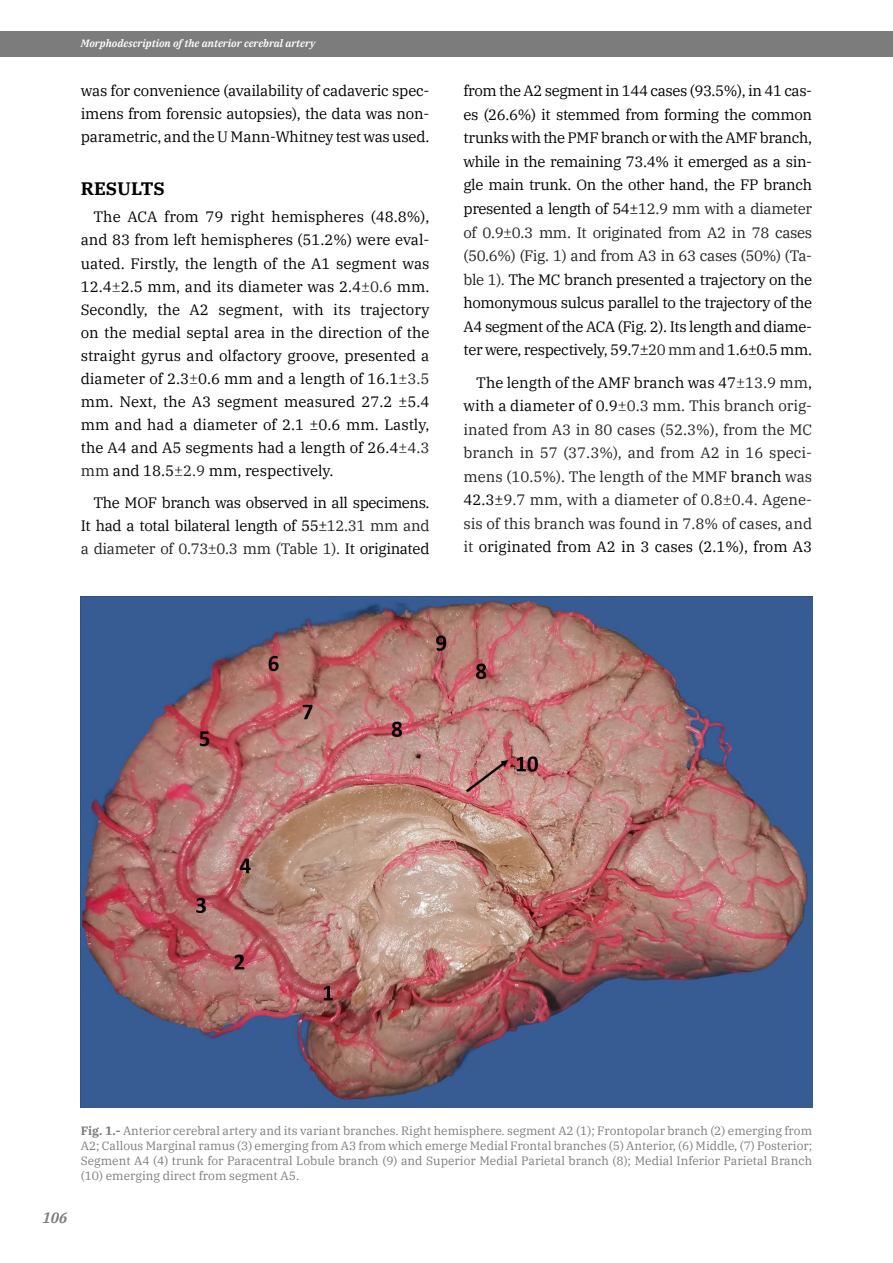
<style>
.page{position:relative;width:893px;height:1263px;background:#fff}
.page>*{position:absolute;margin:0;border:0;box-sizing:border-box;transform-origin:0 0}
.t1{font:700 18px "IBM Plex Serif";color:#000}
.t2{font:15px/23.1px "IBM Plex Serif";letter-spacing:-.025em;color:#000;text-align:justify}
.t3{font:15px/23.5px "IBM Plex Serif";color:#222;text-align:justify}
.t4{font:italic 600 15px "IBM Plex Serif";color:#7c7c7c}
.t5{font:12px/15px "IBM Plex Serif";color:#7c7c7c;text-align:justify}
.t6{font:italic 600 10.5px "IBM Plex Serif";color:#fff}
.s1{color:#222}
.s2{color:#000}
.s3{font-weight:700}
</style>
<div class="page">
<div style="left:0;top:31px;width:893px;height:25px;background:#7c7c7c"></div>
<img style="left:81px;top:596px;width:731px;height:511px">
<p class="t6" style="left:81px;top:35px;width:236px">Morphodescription of the anterior cerebral artery</p>
<p class="t2" style="left:81px;top:78px;width:350px">was for convenience (availability of cadaveric spec&shy;imens from forensic autopsies), the data was non&shy;parametric, and the U Mann-Whitney test was used.</p>
<p class="t1" style="left:81px;top:174px;width:86px">RESULTS</p>
<p class="t2" style="left:81px;top:204px;width:350px;text-indent:13px">The ACA from 79 right hemispheres (48.8%), and 83 from left hemispheres (51.2%) were eval&shy;uated. Firstly, the length of the A1 segment was 12.4<span class="s1">±</span>2.5 mm, and its diameter was 2.4<span class="s1">±0.6</span> mm.<br>Secondly, the A2 segment, with its trajectory on the medial septal area in the direction of the straight gyrus and olfactory groove, presented a diameter of 2.3<span class="s1">±</span>0.6 mm and a length of 16.1<span class="s1">±3.5 </span>mm. Next, the A3 segment measured 27.2 ±5.4 mm and had a diameter of 2.1 ±0.6 mm. Lastly, the A4 and A5 segments had a length of 26.4<span class="s1">±4.3 mm</span> and 18.5<span class="s1">±2.9</span> mm, respectively.</p>
<p class="t2" style="left:81px;top:489px;width:350px;text-indent:13px">The MOF branch was observed in all specimens.<br>It had a total bilateral length of 55±<span class="s1">12.31 mm and a diameter of 0.73±0.3 mm (Table 1).</span> It originated</p>
<p class="t2" style="left:463px;top:78px;width:350px;line-height:23.5px">from the A2 segment in 144 cases (93.5%), in 41 cas&shy;es (26.6%) it stemmed from forming the common trunks with the PMF branch or with the AMF branch, while in the remaining 73.4% it emerged as a sin&shy;gle main trunk. On the other hand, the FP branch presented a length of 54±<span class="s1">12.9 mm with a diameter of 0.9±0.3 mm. It originated from A2 in 78 cases (50.6%) (Fig. 1) and from A3 in 63 cases (50%) (Ta&shy;ble 1).</span> The MC branch presented a trajectory on the homonymous sulcus parallel to the trajectory of the A4 segment of the ACA (Fig. 2). Its length and diame&shy;ter were, respectively, 59.7±<span class="s1">20 mm and</span> 1.6±0.5 mm.</p>
<p class="t3" style="left:463px;top:369px;width:350px;text-indent:13px"><span class="s2">The length of the AMF branch was 47</span>±13.9 mm<span class="s2">, with a diameter of 0.9</span>±0.3 mm. This branch orig&shy;inated from A3 in 80 cases (52.3%), from the MC branch in 57 (37.3%), and from A2 in 16 speci&shy;mens (10.5%). The length of the MMF <span class="s2">branch</span> was <span class="s2">42.3±</span>9.7 mm, with a diameter of 0.8±0.4. Agene&shy;sis of this branch was found in 7.8% of cases, and it <span class="s2">originated from A2 in 3 cases (2.1%), from A3</span></p>
<p class="t4" style="left:43px;top:1206px;width:26px">106</p>
<p class="t5" style="left:81px;top:1122px;width:733px"><span class="s3">Fig. 1.-</span> Anterior cerebral artery and its variant branches. Right hemisphere. segment A2 (1); Frontopolar branch (2) emerging from A2; Callous Marginal ramus (3) emerging from A3 from which emerge Medial Frontal branches (5) Anterior, (6) Middle, (7) Posterior; Segment A4 (4) trunk for Paracentral Lobule branch (9) and Superior Medial Parietal branch (8); Medial Inferior Parietal Branch (10) emerging direct from segment A5.</p>
</div>
